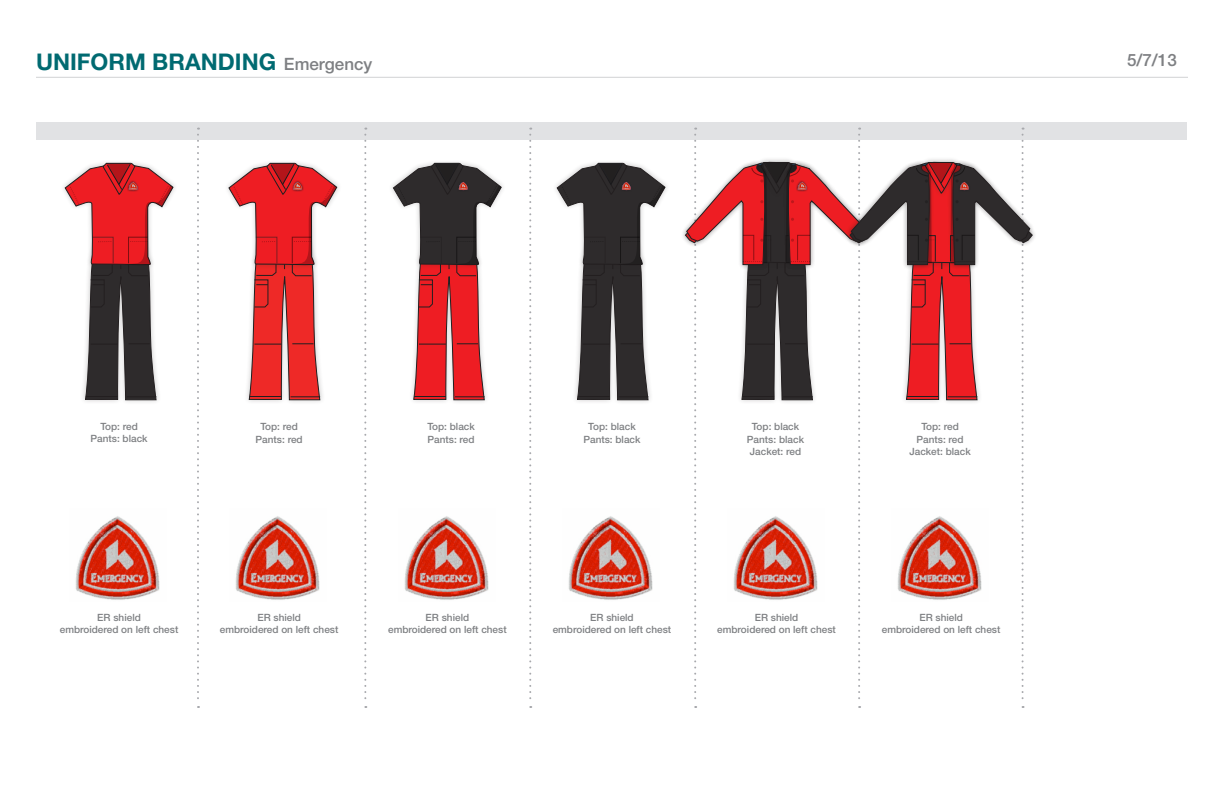
<style>
.page{position:relative;width:1224px;height:792px;background:#fff}
.page>*{position:absolute;margin:0;border:0;box-sizing:border-box;transform-origin:0 0}
.t1{font:700 23px "Helvetica Neue LT Std";color:#006a71}
.t2{font:500 17px "Helvetica Neue LT Std";color:#7e8083}
.t3{font:500 10px/12px "Helvetica Neue LT Std";color:#7e8083;text-align:center}
.s1{font-weight:500;font-size:17px;color:#7e8083}
</style>
<div class="page">
<hr style="left:36px;top:77px;width:1152px;height:1px;background:#d1d2d4">
<div style="left:36px;top:122px;width:1152px;height:18px;background:#e1e2e4"></div>
<svg style="left:197px;top:128px;width:2px;height:580px"></svg>
<svg style="left:364px;top:128px;width:2px;height:580px"></svg>
<svg style="left:529px;top:128px;width:2px;height:580px"></svg>
<img style="left:75px;top:516px;width:85px;height:84px">
<img style="left:235px;top:516px;width:85px;height:84px">
<img style="left:404px;top:516px;width:85px;height:84px">
<img style="left:568px;top:516px;width:85px;height:84px">
<div style="left:80px;top:234px;width:81px;height:171px;background:#231f20;opacity:.25"></div>
<div style="left:408px;top:234px;width:82px;height:171px;background:#231f20;opacity:.25"></div>
<div style="left:244px;top:234px;width:81px;height:171px;background:#231f20;opacity:.25"></div>
<div style="left:572px;top:234px;width:81px;height:171px;background:#231f20;opacity:.25"></div>
<div style="left:682px;top:159px;width:88px;height:111px;background:#231f20;opacity:.25"></div>
<div style="left:947px;top:159px;width:88px;height:111px;background:#231f20;opacity:.25"></div>
<svg style="left:64px;top:163px;width:110px;height:237px"></svg>
<svg style="left:228px;top:163px;width:110px;height:237px"></svg>
<svg style="left:393px;top:163px;width:109px;height:237px"></svg>
<svg style="left:556px;top:163px;width:110px;height:237px"></svg>
<svg style="left:685px;top:128px;width:348px;height:580px"></svg>
<p class="t1" style="left:36px;top:48px;width:338px">UNIFORM BRANDING <span class="s1">Emergency</span></p>
<p class="t2" style="left:1127px;top:50px;width:51px">5/7/13</p>
<p class="t3" style="left:91px;top:420px;width:59px">Top: red<br>Pants: black</p>
<p class="t3" style="left:260px;top:420px;width:39px">Top: red</p>
<p class="t3" style="left:256px;top:433px;width:49px">Pants: red</p>
<p class="t3" style="left:427px;top:420px;width:49px">Top: black</p>
<p class="t3" style="left:428px;top:433px;width:49px">Pants: red</p>
<p class="t3" style="left:588px;top:420px;width:49px">Top: black</p>
<p class="t3" style="left:583px;top:433px;width:59px">Pants: black</p>
<p class="t3" style="left:752px;top:420px;width:49px">Top: black</p>
<p class="t3" style="left:747px;top:433px;width:59px;text-align:left">Pants: black<br>Jacket: red</p>
<p class="t3" style="left:921px;top:420px;width:39px">Top: red</p>
<p class="t3" style="left:909px;top:433px;width:63px">Pants: red<br>Jacket: black</p>
<p class="t3" style="left:60px;top:611px;width:120px">ER shield<br>embroidered on left chest</p>
<p class="t3" style="left:220px;top:611px;width:120px">ER shield<br>embroidered on left chest</p>
<p class="t3" style="left:388px;top:611px;width:120px">ER shield<br>embroidered on left chest</p>
<p class="t3" style="left:717px;top:611px;width:120px">ER shield<br>embroidered on left chest</p>
<p class="t3" style="left:553px;top:611px;width:120px">ER shield<br>embroidered on left chest</p>
<p class="t3" style="left:882px;top:611px;width:120px">ER shield<br>embroidered on left chest</p>
</div>
